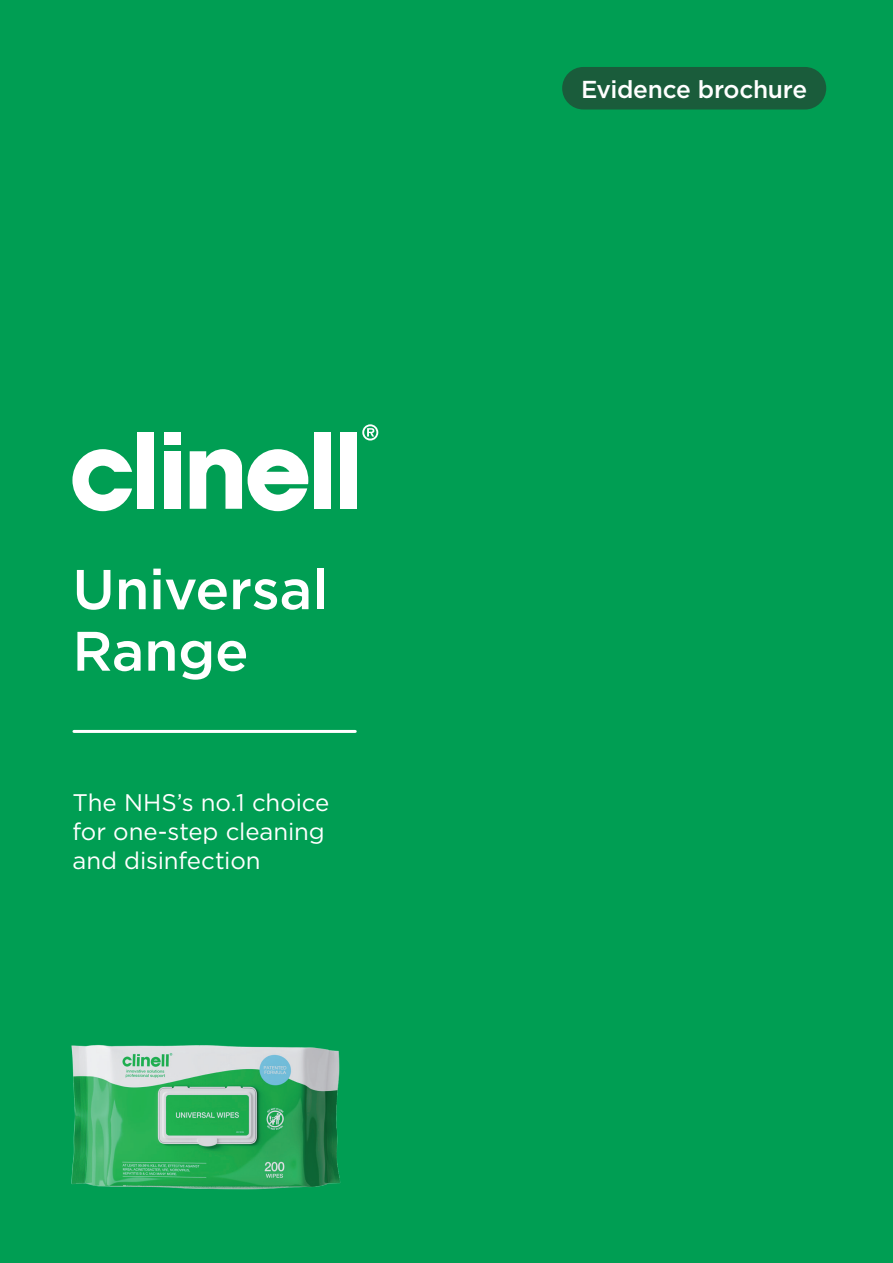
<style>
.page{position:relative;width:893px;height:1263px;background:#009e53}
.page>*{position:absolute;margin:0;border:0;box-sizing:border-box;transform-origin:0 0}
.t1{font:500 56.1px "Gotham";letter-spacing:-.005em;color:#fff}
.t2{font:500 55.5px "Gotham";letter-spacing:-.005em;color:#fff}
.t3{font:500 24.45px "Gotham";letter-spacing:-.015em;color:#fff}
.t4{font:24px/28.8px "Gotham";letter-spacing:-.005em;color:#fff}
</style>
<div class="page">
<div style="left:562px;top:67px;width:264px;height:42px;background:#1a5c3b;border-radius:21px"></div>
<svg style="left:362px;top:424px;width:16px;height:16px"></svg>
<div style="left:164px;top:432px;width:16px;height:13px;background:#fff"></div>
<div style="left:138px;top:432px;width:16px;height:77px;background:#fff"></div>
<div style="left:164px;top:451px;width:16px;height:58px;background:#fff"></div>
<svg style="left:190px;top:449px;width:52px;height:60px"></svg>
<div style="left:314px;top:432px;width:16px;height:77px;background:#fff"></div>
<div style="left:340px;top:432px;width:17px;height:77px;background:#fff"></div>
<svg style="left:72px;top:449px;width:60px;height:62px"></svg>
<svg style="left:248px;top:449px;width:60px;height:62px"></svg>
<hr style="left:74px;top:730px;width:281px;height:3px;background:#fff">
<img style="left:71px;top:1044px;width:270px;height:146px">
<h1 class="t1" style="left:72px;top:553px;width:257px">Universal</h1>
<h2 class="t2" style="left:72px;top:615px;width:178px">Range</h2>
<p class="t4" style="left:72px;top:788px;width:258px">The NHS’s no.1 choice for one-step cleaning and disinfection</p>
<p class="t3" style="left:581px;top:73px;width:228px">Evidence brochure</p>
</div>
